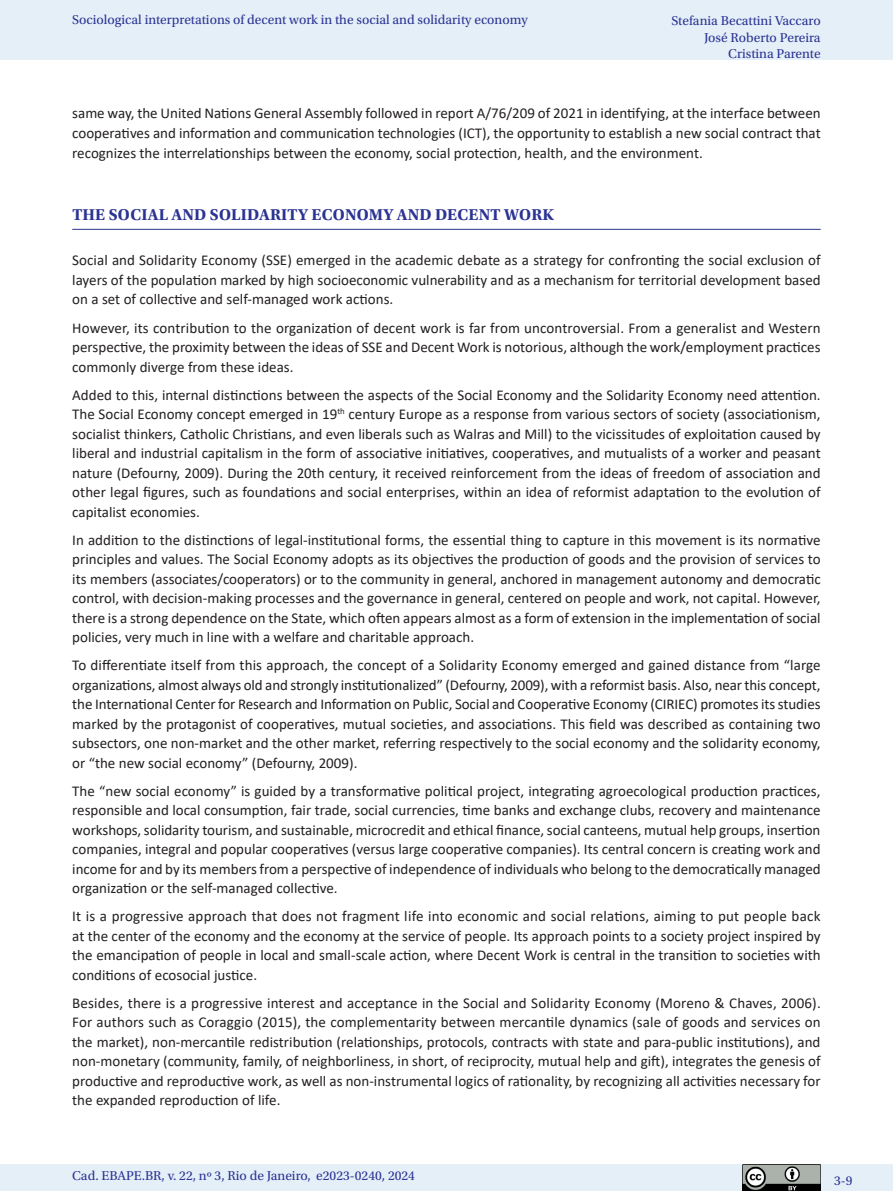
<style>
.page{position:relative;width:893px;height:1191px;background:#fff}
.page>*{position:absolute;margin:0;border:0;box-sizing:border-box;transform-origin:0 0}
._07_1_sub_1{font:700 16.5px "Utopia Std";letter-spacing:.01em;color:#2b3393}
._06_0_texto{font:15px/19.5px "Calibri";color:#231f20;text-align:justify}
.t1{font:13.5px/16.5px "Utopia Std";color:#2b3393;text-align:right}
</style>
<div class="page">
<div style="left:0;top:0;width:893px;height:60px;background:#e4eff8"></div>
<div style="left:0;top:1164px;width:893px;height:27px;background:#e4eff8"></div>
<img style="left:743px;top:1164px;width:78px;height:27px">
<hr style="left:72px;top:229px;width:749px;height:1px;background:#2b3393">
<p class="t1" style="left:72px;top:11px;width:457px">Sociological interpretations of decent work in the social and solidarity economy</p>
<p class="t1" style="left:671px;top:13px;width:151px">Stefania Becattini Vaccaro<br>José Roberto Pereira<br>Cristina Parente</p>
<p class="_06_0_texto" style="left:72px;top:102px;width:750px;line-height:20.2px">same way, the United Nations General Assembly followed in report A/76/209 of 2021 in identifying, at the interface between cooperatives and information and communication technologies (ICT), the opportunity to establish a new social contract that recognizes the interrelationships between the economy, social protection, health, and the environment.</p>
<p class="_07_1_sub_1" style="left:72px;top:205px;width:483px">THE SOCIAL AND SOLIDARITY ECONOMY AND DECENT WORK</p>
<p class="_06_0_texto" style="left:72px;top:250px;width:750px">Social and Solidarity Economy (SSE) emerged in the academic debate as a strategy for confronting the social exclusion of layers of the population marked by high socioeconomic vulnerability and as a mechanism for territorial development based on a set of collective and self-managed work actions.</p>
<p class="_06_0_texto" style="left:72px;top:317px;width:750px">However, its contribution to the organization of decent work is far from uncontroversial. From a generalist and Western perspective, the proximity between the ideas of SSE and Decent Work is notorious, although the work/employment practices commonly diverge from these ideas.</p>
<p class="_06_0_texto" style="left:72px;top:384px;width:750px">Added to this, internal distinctions between the aspects of the Social Economy and the Solidarity Economy need attention.<br>The Social Economy concept emerged in 19<sup>th</sup> century Europe as a response from various sectors of society (associationism, socialist thinkers, Catholic Christians, and even liberals such as Walras and Mill) to the vicissitudes of exploitation caused by liberal and industrial capitalism in the form of associative initiatives, cooperatives, and mutualists of a worker and peasant nature (Defourny, 2009). During the 20th century, it received reinforcement from the ideas of freedom of association and other legal figures, such as foundations and social enterprises, within an idea of reformist adaptation to the evolution of capitalist economies.</p>
<p class="_06_0_texto" style="left:72px;top:529px;width:750px">In addition to the distinctions of legal-institutional forms, the essential thing to capture in this movement is its normative principles and values. The Social Economy adopts as its objectives the production of goods and the provision of services to its members (associates/cooperators) or to the community in general, anchored in management autonomy and democratic control, with decision-making processes and the governance in general, centered on people and work, not capital. However, there is a strong dependence on the State, which often appears almost as a form of extension in the implementation of social policies, very much in line with a welfare and charitable approach.</p>
<p class="_06_0_texto" style="left:72px;top:655px;width:750px">To differentiate itself from this approach, the concept of a Solidarity Economy emerged and gained distance from “large organizations, almost always old and strongly institutionalized” (Defourny, 2009), with a reformist basis. Also, near this concept, the International Center for Research and Information on Public, Social and Cooperative Economy (CIRIEC) promotes its studies marked by the protagonist of cooperatives, mutual societies, and associations. This field was described as containing two subsectors, one non-market and the other market, referring respectively to the social economy and the solidarity economy, or “the new social economy” (Defourny, 2009).</p>
<p class="_06_0_texto" style="left:72px;top:780px;width:750px">The “new social economy” is guided by a transformative political project, integrating agroecological production practices, responsible and local consumption, fair trade, social currencies, time banks and exchange clubs, recovery and maintenance workshops, solidarity tourism, and sustainable, microcredit and ethical finance, social canteens, mutual help groups, insertion companies, integral and popular cooperatives (versus large cooperative companies). Its central concern is creating work and income for and by its members from a perspective of independence of individuals who belong to the democratically managed organization or the self-managed collective.</p>
<p class="_06_0_texto" style="left:72px;top:906px;width:750px">It is a progressive approach that does not fragment life into economic and social relations, aiming to put people back at the center of the economy and the economy at the service of people. Its approach points to a society project inspired by the emancipation of people in local and small-scale action, where Decent Work is central in the transition to societies with conditions of ecosocial justice.</p>
<p class="_06_0_texto" style="left:72px;top:992px;width:750px">Besides, there is a progressive interest and acceptance in the Social and Solidarity Economy (Moreno &amp; Chaves, 2006).<br>For authors such as Coraggio (2015), the complementarity between mercantile dynamics (sale of goods and services on the market), non-mercantile redistribution (relationships, protocols, contracts with state and para-public institutions), and non-monetary (community, family, of neighborliness, in short, of reciprocity, mutual help and gift), integrates the genesis of productive and reproductive work, as well as non-instrumental logics of rationality, by recognizing all activities necessary for the expanded reproduction of life.</p>
<p class="t1" style="left:72px;top:1167px;width:344px">Cad. EBAPE.BR, v. 22, nº 3, Rio de Janeiro, e2023-0240, 2024</p>
<p class="t1" style="left:834px;top:1172px;width:20px">3-9</p>
</div>
